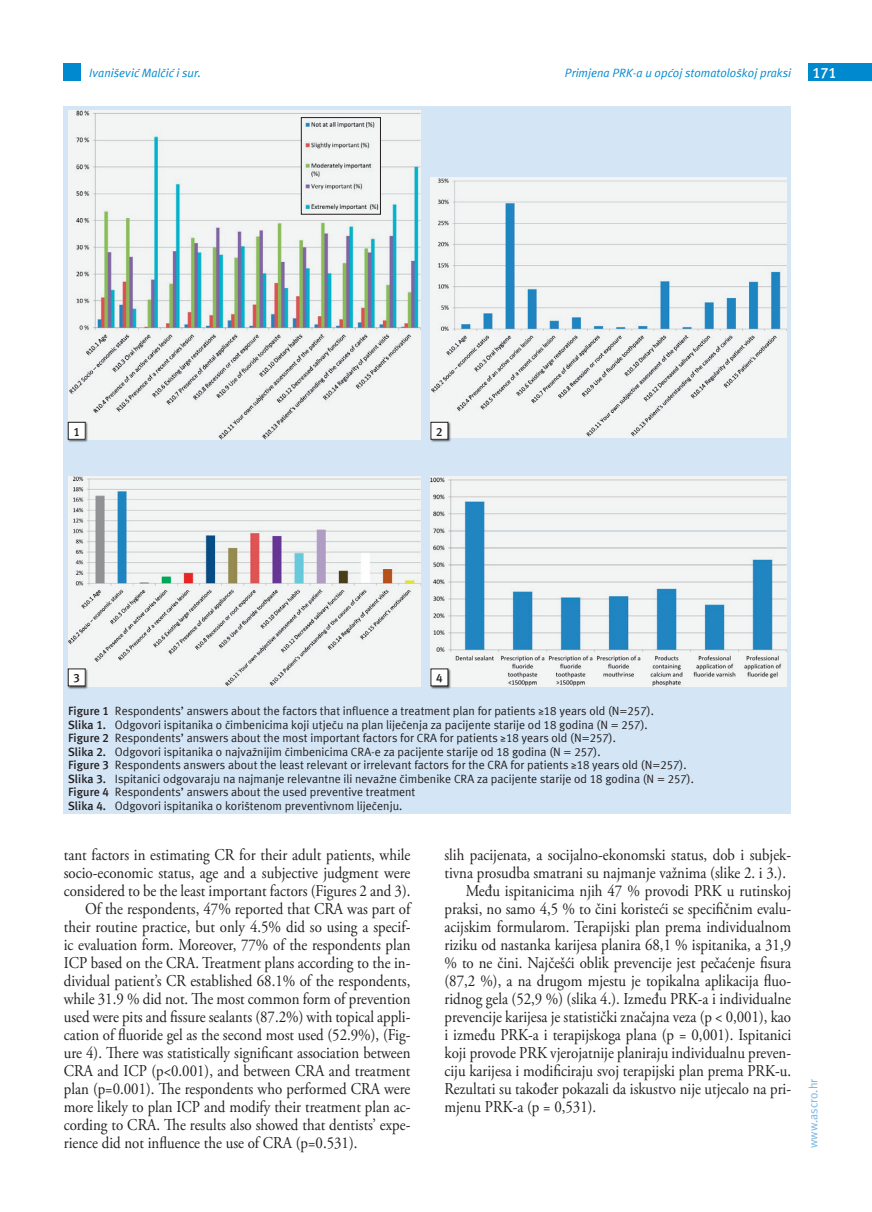
<style>
.page{position:relative;width:872px;height:1212px;background:#fff}
.page>*{position:absolute;margin:0;border:0;box-sizing:border-box;transform-origin:0 0}
.t1{font:16.5px "Adobe Garamond Pro";color:#231f20;scale:.9 1}
.t2{font:700 15px "Meta ASC";color:#fff}
.t3{font:12px/13.5px "Meta ASC";color:#231f20}
.t4{font:italic 12px "Meta ASC";color:#0089cf}
.t5{font:12px "Meta ASC";color:#77b6e4}
.t6{font:700 12px "Meta ASC";color:#231f20}
.s1{font-weight:700}
</style>
<div class="page">
<div style="left:64px;top:64px;width:17px;height:17px;background:#0089cf"></div>
<div style="left:808px;top:64px;width:64px;height:17px;background:#0089cf"></div>
<div style="left:64px;top:106px;width:727px;height:623px;background:#d4e6f6"></div>
<img style="left:431px;top:477px;width:356px;height:209px">
<img style="left:68px;top:477px;width:352px;height:209px">
<img style="left:431px;top:178px;width:356px;height:259px">
<img style="left:68px;top:111px;width:352px;height:328px">
<img style="left:303px;top:119px;width:76px;height:94px">
<div style="left:301px;top:117px;width:80px;height:98px;border:1px solid #231f20"></div>
<div style="left:64px;top:702px;width:727px;height:112px;background:#d4e6f6"></div>
<div style="left:68px;top:422px;width:21px;height:21px;background:#231f20;opacity:.75"></div>
<div style="left:68px;top:422px;width:17px;height:17px;background:#fff"></div>
<div style="left:68px;top:422px;width:17px;height:17px;border:1px solid #231f20"></div>
<div style="left:68px;top:668px;width:21px;height:21px;background:#231f20;opacity:.75"></div>
<div style="left:68px;top:669px;width:17px;height:17px;background:#fff"></div>
<div style="left:430px;top:422px;width:21px;height:21px;background:#231f20;opacity:.75"></div>
<div style="left:431px;top:422px;width:17px;height:17px;background:#fff"></div>
<div style="left:430px;top:668px;width:21px;height:21px;background:#231f20;opacity:.75"></div>
<div style="left:431px;top:669px;width:17px;height:17px;background:#fff"></div>
<p class="t4" style="left:89px;top:66px;width:113px">Ivanišević Malčić i sur.</p>
<p class="t4" style="left:565px;top:66px;width:228px">Primjena PRK-a u općoj stomatološkoj praksi</p>
<p class="t2" style="left:812px;top:64px;width:26px">171</p>
<p class="t6" style="left:74px;top:424px;width:8px">1</p>
<p class="t6" style="left:74px;top:671px;width:8px">3</p>
<p class="t6" style="left:436px;top:424px;width:8px">2</p>
<p class="t6" style="left:436px;top:671px;width:8px">4</p>
<p class="t3" style="left:68px;top:704px;width:627px"><span class="s1">Figure 1</span> Respondents’ answers about the factors that influence a treatment plan for patients ≥18 years old (N=257).<br><span class="s1">Slika 1.</span> Odgovori ispitanika o čimbenicima koji utječu na plan liječenja za pacijente starije od 18 godina (N = 257).<br><span class="s1">Figure 2</span> Respondents’ answers about the most important factors for CRA for patients ≥18 years old (N=257).<br><span class="s1">Slika 2.</span> Odgovori ispitanika o najvažnijim čimbenicima CRA-e za pacijente starije od 18 godina (N = 257).<br><span class="s1">Figure 3</span> Respondents answers about the least relevant or irrelevant factors for the CRA for patients ≥18 years old (N=257).<br><span class="s1">Slika 3.</span> Ispitanici odgovaraju na najmanje relevantne ili nevažne čimbenike CRA za pacijente starije od 18 godina (N = 257).<br><span class="s1">Figure 4</span> Respondents’ answers about the used preventive treatment<br><span class="s1">Slika 4.</span> Odgovori ispitanika o korištenom preventivnom liječenju.</p>
<p class="t1" style="left:64px;top:845px;width:386px">tant factors in estimating CR for their adult patients, while</p>
<p class="t1" style="left:64px;top:863px;width:387px">socio-economic status, age and a subjective judgment were</p>
<p class="t1" style="left:64px;top:881px;width:387px">considered to be the least important factors (Figures 2 and 3).</p>
<p class="t1" style="left:85px;top:899px;width:363px">Of the respondents, 47% reported that CRA was part of</p>
<p class="t1" style="left:64px;top:917px;width:387px">their routine practice, but only 4.5% did so using a specif-</p>
<p class="t1" style="left:64px;top:935px;width:387px">ic evaluation form. Moreover, 77% of the respondents plan</p>
<p class="t1" style="left:64px;top:953px;width:387px">ICP based on the CRA. Treatment plans according to the in-</p>
<p class="t1" style="left:64px;top:971px;width:387px">dividual patient’s CR established 68.1% of the respondents,</p>
<p class="t1" style="left:64px;top:989px;width:387px">while 31.9 % did not. The most common form of prevention</p>
<p class="t1" style="left:64px;top:1007px;width:387px">used were pits and fissure sealants (87.2%) with topical appli-</p>
<p class="t1" style="left:64px;top:1025px;width:387px">cation of fluoride gel as the second most used (52.9%), (Fig-</p>
<p class="t1" style="left:64px;top:1043px;width:387px">ure 4). There was statistically significant association between</p>
<p class="t1" style="left:64px;top:1061px;width:387px">CRA and ICP (p&lt;0.001), and between CRA and treatment</p>
<p class="t1" style="left:64px;top:1079px;width:387px">plan (p=0.001). The respondents who performed CRA were</p>
<p class="t1" style="left:64px;top:1097px;width:387px">more likely to plan ICP and modify their treatment plan ac-</p>
<p class="t1" style="left:64px;top:1115px;width:387px">cording to CRA. The results also showed that dentists’ expe-</p>
<p class="t1" style="left:64px;top:1133px;width:328px">rience did not influence the use of CRA (p=0.531).</p>
<p class="t1" style="left:444px;top:845px;width:387px">slih pacijenata, a socijalno-ekonomski status, dob i subjek-</p>
<p class="t1" style="left:444px;top:863px;width:381px">tivna prosudba smatrani su najmanje važnima (slike 2. i 3.).</p>
<p class="t1" style="left:466px;top:881px;width:363px">Među ispitanicima njih 47 % provodi PRK u rutinskoj</p>
<p class="t1" style="left:444px;top:899px;width:387px">praksi, no samo 4,5 % to čini koristeći se specifičnim evalu-</p>
<p class="t1" style="left:444px;top:917px;width:387px">acijskim formularom. Terapijski plan prema individualnom</p>
<p class="t1" style="left:444px;top:935px;width:387px">riziku od nastanka karijesa planira 68,1 % ispitanika, a 31,9</p>
<p class="t1" style="left:444px;top:953px;width:387px">% to ne čini. Najčešći oblik prevencije jest pečaćenje fisura</p>
<p class="t1" style="left:444px;top:971px;width:387px">(87,2 %), a na drugom mjestu je topikalna aplikacija fluo-</p>
<p class="t1" style="left:444px;top:989px;width:387px">ridnog gela (52,9 %) (slika 4.). Između PRK-a i individualne</p>
<p class="t1" style="left:444px;top:1007px;width:387px">prevencije karijesa je statistički značajna veza (p &lt; 0,001), kao</p>
<p class="t1" style="left:444px;top:1025px;width:387px">i između PRK-a i terapijskoga plana (p = 0,001). Ispitanici</p>
<p class="t1" style="left:444px;top:1043px;width:387px">koji provode PRK vjerojatnije planiraju individualnu preven-</p>
<p class="t1" style="left:444px;top:1061px;width:387px">ciju karijesa i modificiraju svoj terapijski plan prema PRK-u.</p>
<p class="t1" style="left:444px;top:1079px;width:387px">Rezultati su također pokazali da iskustvo nije utjecalo na pri-</p>
<p class="t1" style="left:444px;top:1097px;width:170px">mjenu PRK-a (p = 0,531).</p>
<p class="t5" style="left:806px;top:1148px;width:71px;rotate:-90deg">www.ascro.hr</p>
</div>
